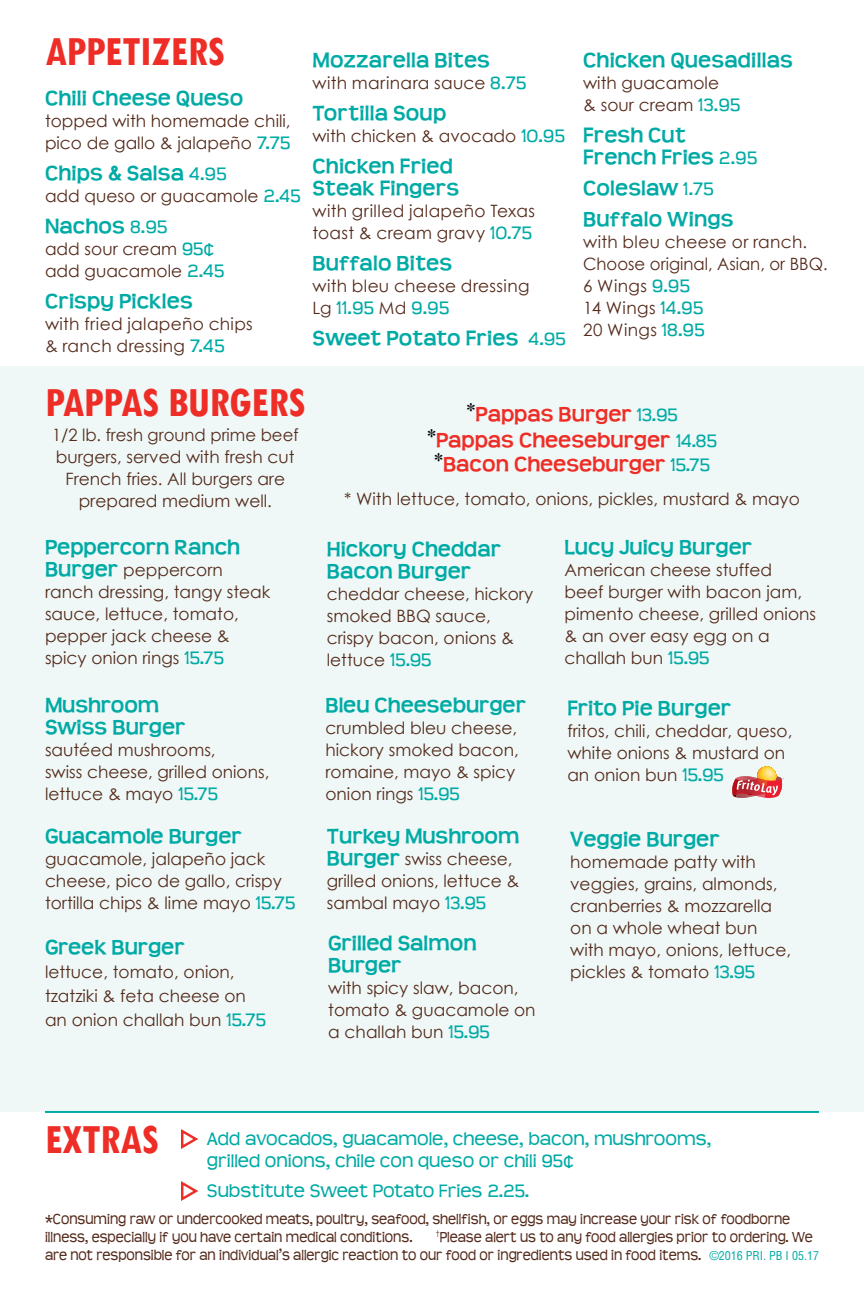
<style>
.page{position:relative;width:864px;height:1296px;background:#fff}
.page>*{position:absolute;margin:0;border:0;box-sizing:border-box;transform-origin:0 0}
.t1{font:700 condensed 44px "Tw Cen";letter-spacing:-.01em;color:#ee2d26}
.t2{font:700 22px/22px "Teen";color:#00aaa5}
.t3{font:700 22px/26px "Teen";color:#ee2d26;text-align:center}
.t4{font:20px/22px "Teen";color:#00aaa5}
.t5{font:17px/22px "Century Gothic";color:#542b1c}
.t6{font:17px/22px "Century Gothic";letter-spacing:.02em;color:#542b1c}
.t7{font:16px/18px "Teen";color:#542b1c;scale:.9 1}
.t8{font:condensed 12px "Helvetica LT Std";color:#00aaa5}
.s1{font-family:"Teen";font-size:20px;color:#00aaa5}
.s2{font-weight:400;font-size:20px}
.s3{font-family:"Century Gothic";font-size:17px;color:#542b1c}
.s4{font-family:"Teen";font-weight:700;font-size:22px;color:#00aaa5}
.s5{font-family:"Tw Cen";font-weight:400;font-stretch:condensed;font-size:28px;color:#000}
.s6{font-weight:400;font-size:20px;color:#00aaa5}
.s7{font-family:"Tw Cen";font-weight:700;font-stretch:condensed;font-size:44px;color:#ee2d26}
</style>
<div class="page">
<div style="left:0;top:366px;width:864px;height:746px;background:#eff8f7"></div>
<svg style="left:181px;top:1129px;width:17px;height:20px"></svg>
<svg style="left:181px;top:1181px;width:17px;height:20px"></svg>
<hr style="left:45px;top:1111px;width:774px;height:2px;background:#00aaa5">
<svg style="left:758px;top:766px;width:18px;height:18px"></svg>
<div style="left:760px;top:767px;width:16px;height:15px;background:#fecf20;border-radius:50%"></div>
<div style="left:763px;top:768px;width:12px;height:11px;background:#ffda57;border-radius:50%"></div>
<div style="left:764px;top:768px;width:11px;height:11px;background:#fed53d;border-radius:50%"></div>
<div style="left:764px;top:768px;width:10px;height:11px;background:#ffdc66;border-radius:50%"></div>
<div style="left:765px;top:769px;width:9px;height:9px;background:#ffd957;border-radius:50%"></div>
<div style="left:765px;top:769px;width:8px;height:8px;background:#ffe076;border-radius:50%"></div>
<svg style="left:732px;top:770px;width:52px;height:28px"></svg>
<h1 class="t1" style="left:45px;top:24px;width:181px">APPETIZERS</h1>
<p class="t2" style="left:45px;top:87px;width:200px">Chili Cheese Queso</p>
<p class="t5" style="left:45px;top:109px;width:247px">topped with homemade chili, pico de gallo &amp; jalapeño <span class="s1">7.75</span></p>
<p class="t2" style="left:45px;top:162px;width:183px">Chips &amp; Salsa <span class="s2">4.95</span></p>
<p class="t5" style="left:45px;top:184px;width:257px">add queso or guacamole <span class="s1">2.45</span></p>
<p class="t2" style="left:45px;top:215px;width:124px">Nachos <span class="s2">8.95</span></p>
<p class="t5" style="left:45px;top:237px;width:181px">add sour cream <span class="s1">95¢ </span>add guacamole <span class="s1">2.45</span></p>
<p class="t2" style="left:45px;top:290px;width:149px">Crispy Pickles</p>
<p class="t6" style="left:45px;top:312px;width:209px">with fried jalapeño chips &amp; ranch dressing <span class="s1">7.45</span></p>
<p class="t2" style="left:312px;top:50px;width:179px">Mozzarella Bites</p>
<p class="t6" style="left:312px;top:72px;width:215px">with marinara sauce <span class="s1">8.75</span></p>
<p class="t2" style="left:312px;top:103px;width:135px">Tortilla Soup</p>
<p class="t5" style="left:312px;top:125px;width:254px">with chicken &amp; avocado <span class="s1">10.95</span></p>
<p class="t2" style="left:312px;top:156px;width:148px">Chicken Fried<br>Steak Fingers</p>
<p class="t6" style="left:312px;top:200px;width:224px">with grilled jalapeño Texas toast &amp; cream gravy <span class="s1">10.75</span></p>
<p class="t2" style="left:312px;top:253px;width:141px">Buffalo Bites</p>
<p class="t5" style="left:312px;top:275px;width:219px">with bleu cheese dressing</p>
<p class="t4" style="left:312px;top:297px;width:139px"><span class="s3">Lg</span> 11.95 <span class="s3">Md</span> 9.95</p>
<p class="t2" style="left:312px;top:328px;width:255px">Sweet Potato Fries <span class="s2">4.95</span></p>
<p class="t2" style="left:583px;top:50px;width:211px">Chicken Quesadillas</p>
<p class="t5" style="left:583px;top:72px;width:159px">with guacamole<br>&amp; sour cream <span class="s1">13.95</span></p>
<p class="t2" style="left:583px;top:125px;width:176px">Fresh Cut<br>French Fries <span class="s2">2.95</span></p>
<p class="t2" style="left:583px;top:173px;width:152px;line-height:31px">Coleslaw <span class="s2">1.75<br></span>Buffalo Wings</p>
<p class="t5" style="left:583px;top:231px;width:246px">with bleu cheese or ranch.<br>Choose original, Asian, or BBQ.<br>6 Wings <span class="s1">9.95<br></span>14 Wings <span class="s1">14.95<br></span>20 Wings <span class="s1">18.95</span></p>
<h1 class="t1" style="left:45px;top:376px;width:262px">PAPPAS BURGERS</h1>
<p class="t5" style="left:52px;top:424px;width:248px;text-align:center">1/2 lb. fresh ground prime beef burgers, served with fresh cut<br>French fries. All burgers are prepared medium well.</p>
<p class="t2" style="left:45px;top:536px;width:197px">Peppercorn Ranch</p>
<p class="t5" style="left:45px;top:559px;width:227px"><span class="s4">Burger</span> peppercorn ranch dressing, tangy steak sauce, lettuce, tomato, pepper jack cheese &amp; spicy onion rings <span class="s1">15.75</span></p>
<p class="t2" style="left:45px;top:695px;width:142px">Mushroom<br>Swiss Burger</p>
<p class="t5" style="left:45px;top:739px;width:226px">sautéed mushrooms,<br>swiss cheese, grilled onions, lettuce &amp; mayo <span class="s1">15.75</span></p>
<p class="t2" style="left:45px;top:825px;width:198px">Guacamole Burger</p>
<p class="t5" style="left:45px;top:847px;width:252px">guacamole, jalapeño jack cheese, pico de gallo, crispy tortilla chips &amp; lime mayo <span class="s1">15.75</span></p>
<p class="t2" style="left:45px;top:937px;width:141px">Greek Burger</p>
<p class="t5" style="left:45px;top:960px;width:223px;line-height:24px">lettuce, tomato, onion, tzatziki &amp; feta cheese on an onion challah bun <span class="s1">15.75</span></p>
<p class="t3" style="left:427px;top:402px;width:292px"><span class="s5">*</span>Pappas Burger <span class="s6">13.95 </span><span class="s5">*</span>Pappas Cheeseburger <span class="s6">14.85</span></p>
<p class="t3" style="left:434px;top:452px;width:278px"><span class="s5">*</span>Bacon Cheeseburger <span class="s6">15.75</span></p>
<p class="t5" style="left:344px;top:488px;width:457px">* With lettuce, tomato, onions, pickles, mustard &amp; mayo</p>
<p class="t2" style="left:327px;top:538px;width:176px">Hickory Cheddar<br>Bacon Burger</p>
<p class="t5" style="left:327px;top:583px;width:208px">cheddar cheese, hickory smoked BBQ sauce, crispy bacon, onions &amp; lettuce <span class="s1">15.95</span></p>
<p class="t2" style="left:325px;top:695px;width:202px">Bleu Cheeseburger</p>
<p class="t5" style="left:325px;top:717px;width:195px">crumbled bleu cheese, hickory smoked bacon, romaine, mayo &amp; spicy onion rings <span class="s1">15.95</span></p>
<p class="t2" style="left:327px;top:826px;width:194px">Turkey Mushroom</p>
<p class="t5" style="left:327px;top:848px;width:194px"><span class="s4">Burger</span> swiss cheese, grilled onions, lettuce &amp; sambal mayo <span class="s1">13.95</span></p>
<p class="t2" style="left:328px;top:932px;width:150px">Grilled Salmon<br>Burger</p>
<p class="t5" style="left:328px;top:977px;width:209px">with spicy slaw, bacon, tomato &amp; guacamole on a challah bun <span class="s1">15.95</span></p>
<p class="t2" style="left:564px;top:536px;width:189px">Lucy Juicy Burger</p>
<p class="t5" style="left:564px;top:559px;width:253px">American cheese stuffed<br>beef burger with bacon jam, pimento cheese, grilled onions &amp; an over easy egg on a challah bun <span class="s1">15.95</span></p>
<p class="t2" style="left:567px;top:698px;width:165px">Frito Pie Burger</p>
<p class="t5" style="left:567px;top:720px;width:227px">fritos, chili, cheddar, queso, white onions &amp; mustard on an onion bun <span class="s1">15.95</span></p>
<p class="t2" style="left:570px;top:829px;width:151px">Veggie Burger</p>
<p class="t5" style="left:570px;top:851px;width:223px">homemade patty with veggies, grains, almonds, cranberries &amp; mozzarella on a whole wheat bun with mayo, onions, lettuce, pickles &amp; tomato <span class="s1">13.95</span></p>
<p class="t4" style="left:207px;top:1128px;width:506px;text-indent:-162px"><span class="s7">EXTRAS</span> Add avocados, guacamole, cheese, bacon, mushrooms, grilled onions, chile con queso or chili 95¢</p>
<p class="t4" style="left:207px;top:1180px;width:324px">Substitute Sweet Potato Fries 2.25.</p>
<p class="t7" style="left:45px;top:1210px;width:830px">*Consuming raw or undercooked meats, poultry, seafood, shellfish, or eggs may increase your risk of foodborne illness, especially if you have certain medical conditions.</p>
<p class="t7" style="left:45px;top:1228px;width:855px;text-indent:391px"><sup>†</sup>Please alert us to any food allergies prior to ordering. We are not responsible for an individual’s allergic reaction to our food or ingredients used in food items.</p>
<p class="t8" style="left:709px;top:1248px;width:111px">©2016 PRI. PB I 05.17</p>
</div>
